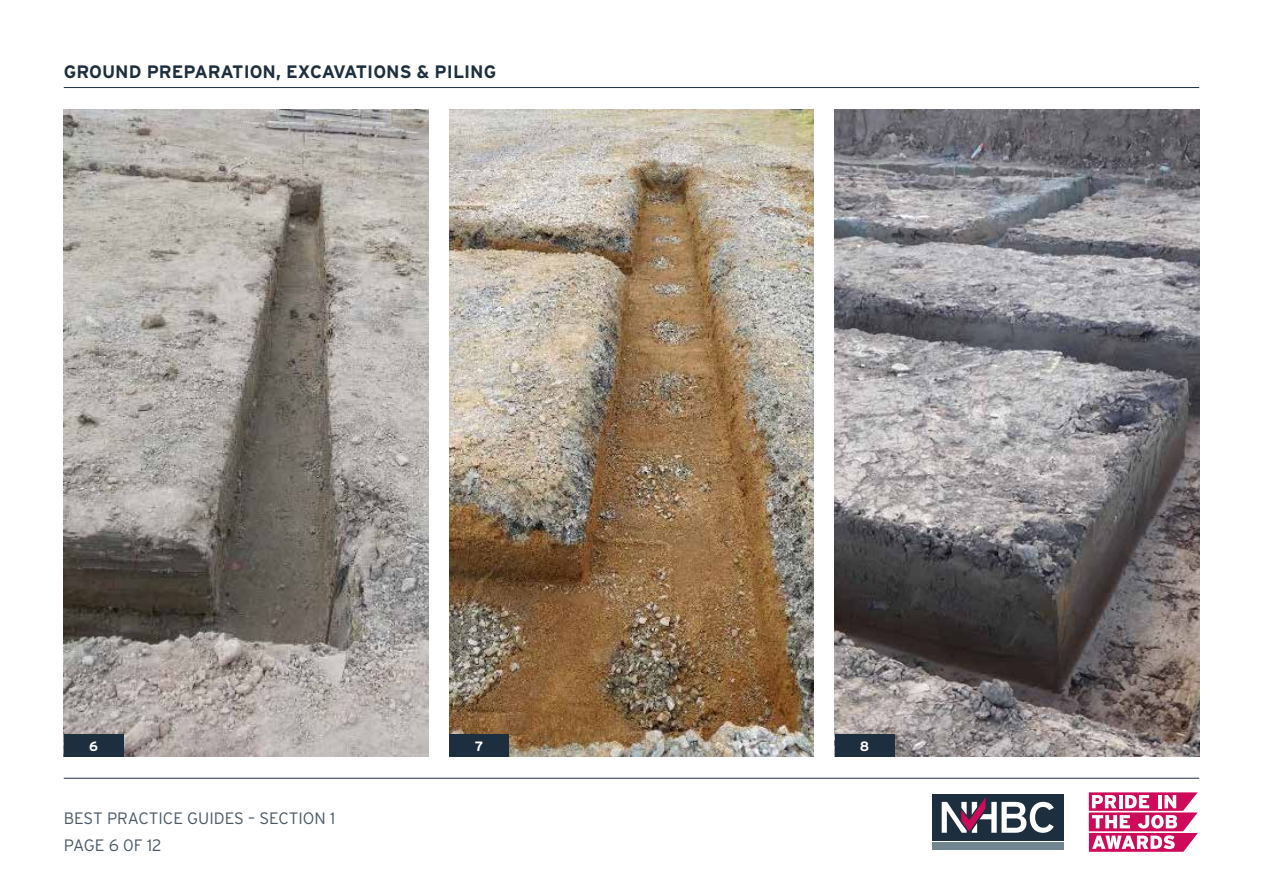
<style>
.page{position:relative;width:1263px;height:893px;background:#fff}
.page>*{position:absolute;margin:0;border:0;box-sizing:border-box;transform-origin:0 0}
.t1{font:700 18px "Interstate";color:#1d2e3f}
.t2{font:300 16.5px/26.5px "Interstate";color:#4a5865}
.t3{font:700 13.5px "Interstate";color:#fff}
</style>
<div class="page">
<hr style="left:64px;top:778px;width:1135px;height:1px;background:#1d2e3f">
<hr style="left:64px;top:87px;width:1135px;height:1px;background:#1d2e3f">
<img style="left:64px;top:109px;width:364px;height:648px">
<img style="left:449px;top:109px;width:365px;height:648px">
<img style="left:835px;top:109px;width:364px;height:648px">
<div style="left:64px;top:734px;width:59px;height:23px;background:#1d2e3f"></div>
<div style="left:449px;top:734px;width:60px;height:23px;background:#1d2e3f"></div>
<div style="left:835px;top:734px;width:59px;height:22px;background:#1d2e3f"></div>
<div style="left:932px;top:794px;width:131px;height:47px;background:#1d2e3f"></div>
<div style="left:932px;top:842px;width:131px;height:8px;background:#718691"></div>
<svg style="left:942px;top:797px;width:112px;height:36px"></svg>
<svg style="left:1089px;top:792px;width:109px;height:60px"></svg>
<p class="t1" style="left:64px;top:62px;width:434px">GROUND PREPARATION, EXCAVATIONS &amp; PILING</p>
<p class="t3" style="left:89px;top:739px;width:10px">6</p>
<p class="t3" style="left:475px;top:739px;width:10px">7</p>
<p class="t3" style="left:860px;top:738px;width:11px">8</p>
<p class="t2" style="left:64px;top:805px;width:273px">BEST PRACTICE GUIDES – SECTION 1<br>PAGE 6 0F 12</p>
</div>
